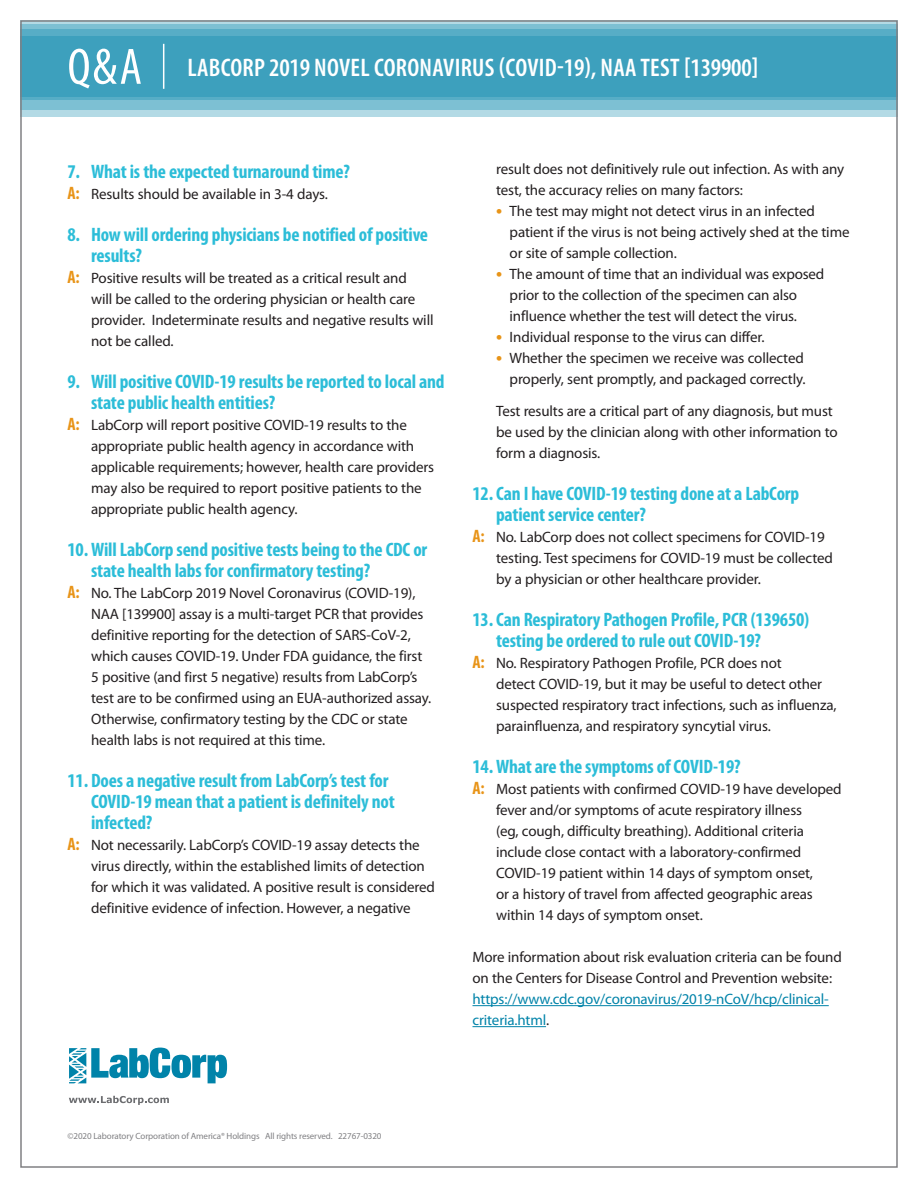
<style>
.page{position:relative;width:918px;height:1188px;background:#fff}
.page>*{position:absolute;margin:0;border:0;box-sizing:border-box;transform-origin:0 0}
.t1{font:condensed 51.6px "Myriad Pro";color:#fff}
.t2{font:600 condensed 25.5px "Myriad Pro";letter-spacing:.01em;color:#fff}
.t3{font:700 condensed 19.5px/21px "Myriad Pro";letter-spacing:-.01em;color:#2cbdd8}
.t4{font:15px/21px "Myriad Pro";letter-spacing:-.01em;color:#231f20}
.t5{font:15px/21px "Myriad Pro";letter-spacing:-.01em;color:#0083a9}
.t6{font:9px "Myriad Pro";letter-spacing:-.01em;color:#808083}
.s1{font-weight:700;font-stretch:condensed;font-size:18px;color:#e89418}
.s2{font-weight:700;font-size:18px;color:#e89418}
.s3{color:#231f20}
</style>
<div class="page">
<svg style="left:23px;top:109px;width:872px;height:8px;fill:#b3dae5"></svg>
<svg style="left:23px;top:23px;width:872px;height:13px;fill:#57adc6"></svg>
<svg style="left:23px;top:36px;width:872px;height:73px;fill:#3da0bd"></svg>
<hr style="left:163px;top:44px;width:1px;height:45px;background:#fff">
<svg style="left:69px;top:1048px;width:158px;height:35px"></svg>
<svg style="left:69px;top:1096px;width:100px;height:9px"></svg>
<hr style="left:472px;top:1005px;width:357px;height:1px;background:#0083a9">
<hr style="left:472px;top:1026px;width:74px;height:1px;background:#0083a9">
<h1 class="t1" style="left:68px;top:36px;width:76px">Q &amp; A</h1>
<h2 class="t2" style="left:188px;top:52px;width:572px">LABCORP 2019 NOVEL CORONAVIRUS (COVID-19), NAA TEST [139900]</h2>
<h3 class="t3" style="left:68px;top:160px;width:284px">7. What is the expected turnaround time?</h3>
<p class="t4" style="left:68px;top:183px;width:262px"><span class="s1">A:</span> Results should be available in 3-4 days.</p>
<h3 class="t3" style="left:91px;top:223px;width:338px;text-indent:-24px">8. How will ordering physicians be notified of positive results?</h3>
<p class="t4" style="left:91px;top:267px;width:344px;text-indent:-24px"><span class="s1">A:</span> Positive results will be treated as a critical result and<br>will be called to the ordering physician or health care provider. Indeterminate results and negative results will not be called.</p>
<h3 class="t3" style="left:91px;top:370px;width:355px;text-indent:-24px">9. Will positive COVID-19 results be reported to local and state public health entities?</h3>
<p class="t4" style="left:91px;top:414px;width:345px;text-indent:-24px"><span class="s1">A:</span> LabCorp will report positive COVID-19 results to the appropriate public health agency in accordance with applicable requirements; however, health care providers may also be required to report positive patients to the appropriate public health agency.</p>
<h3 class="t3" style="left:91px;top:538px;width:338px;text-indent:-24px">10. Will LabCorp send positive tests being to the CDC or state health labs for confirmatory testing?</h3>
<p class="t4" style="left:91px;top:582px;width:342px;text-indent:-24px"><span class="s1">A:</span> No. The LabCorp 2019 Novel Coronavirus (COVID-19), NAA [139900] assay is a multi-target PCR that provides definitive reporting for the detection of SARS-CoV-2, which causes COVID-19. Under FDA guidance, the first 5 positive (and first 5 negative) results from LabCorp’s test are to be confirmed using an EUA-authorized assay.<br>Otherwise, confirmatory testing by the CDC or state health labs is not required at this time.</p>
<h3 class="t3" style="left:91px;top:769px;width:305px;text-indent:-24px">11. Does a negative result from LabCorp’s test for<br>COVID-19 mean that a patient is definitely not infected?</h3>
<p class="t4" style="left:91px;top:834px;width:345px;text-indent:-24px"><span class="s1">A:</span> Not necessarily. LabCorp’s COVID-19 assay detects the virus directly, within the established limits of detection for which it was validated. A positive result is considered definitive evidence of infection. However, a negative</p>
<p class="t4" style="left:496px;top:159px;width:350px">result does not definitively rule out infection. As with any test, the accuracy relies on many factors:</p>
<p class="t4" style="left:510px;top:201px;width:341px;text-indent:-14px"><span class="s2">•</span> The test may might not detect virus in an infected patient if the virus is not being actively shed at the time or site of sample collection.</p>
<p class="t4" style="left:510px;top:264px;width:316px;text-indent:-14px"><span class="s2">•</span> The amount of time that an individual was exposed prior to the collection of the specimen can also influence whether the test will detect the virus.</p>
<p class="t4" style="left:496px;top:327px;width:270px"><span class="s2">•</span> Individual response to the virus can differ.</p>
<p class="t4" style="left:496px;top:348px;width:311px;text-align:right"><span class="s2">•</span> Whether the specimen we receive was collected properly, sent promptly, and packaged correctly.</p>
<p class="t4" style="left:496px;top:400px;width:343px">Test results are a critical part of any diagnosis, but must be used by the clinician along with other information to form a diagnosis.</p>
<h3 class="t3" style="left:496px;top:483px;width:305px;text-indent:-24px">12. Can I have COVID-19 testing done at a LabCorp patient service center?</h3>
<p class="t4" style="left:496px;top:526px;width:338px;text-indent:-24px"><span class="s1">A:</span> No. LabCorp does not collect specimens for COVID-19 testing. Test specimens for COVID-19 must be collected by a physician or other healthcare provider.</p>
<h3 class="t3" style="left:496px;top:609px;width:315px;text-indent:-24px">13. Can Respiratory Pathogen Profile, PCR (139650) testing be ordered to rule out COVID-19?</h3>
<p class="t4" style="left:496px;top:652px;width:342px;text-indent:-24px"><span class="s1">A:</span> No. Respiratory Pathogen Profile, PCR does not<br>detect COVID-19, but it may be useful to detect other suspected respiratory tract infections, such as influenza, parainfluenza, and respiratory syncytial virus.</p>
<h3 class="t3" style="left:472px;top:756px;width:270px">14. What are the symptoms of COVID-19?</h3>
<p class="t4" style="left:496px;top:778px;width:347px;text-indent:-24px"><span class="s1">A:</span> Most patients with confirmed COVID-19 have developed fever and/or symptoms of acute respiratory illness<br>(eg, cough, difficulty breathing). Additional criteria include close contact with a laboratory-confirmed COVID-19 patient within 14 days of symptom onset,<br>or a history of travel from affected geographic areas within 14 days of symptom onset.</p>
<p class="t4" style="left:473px;top:946px;width:371px">More information about risk evaluation criteria can be found on the Centers for Disease Control and Prevention website:</p>
<p class="t5" style="left:473px;top:988px;width:358px">https://www.cdc.gov/coronavirus/2019-nCoV/hcp/clinical&shy;criteria.html<span class="s3">.</span></p>
<p class="t6" style="left:68px;top:1130px;width:316px">©2020 Laboratory Corporation of America® Holdings All rights reserved. 22767-0320</p>
</div>
